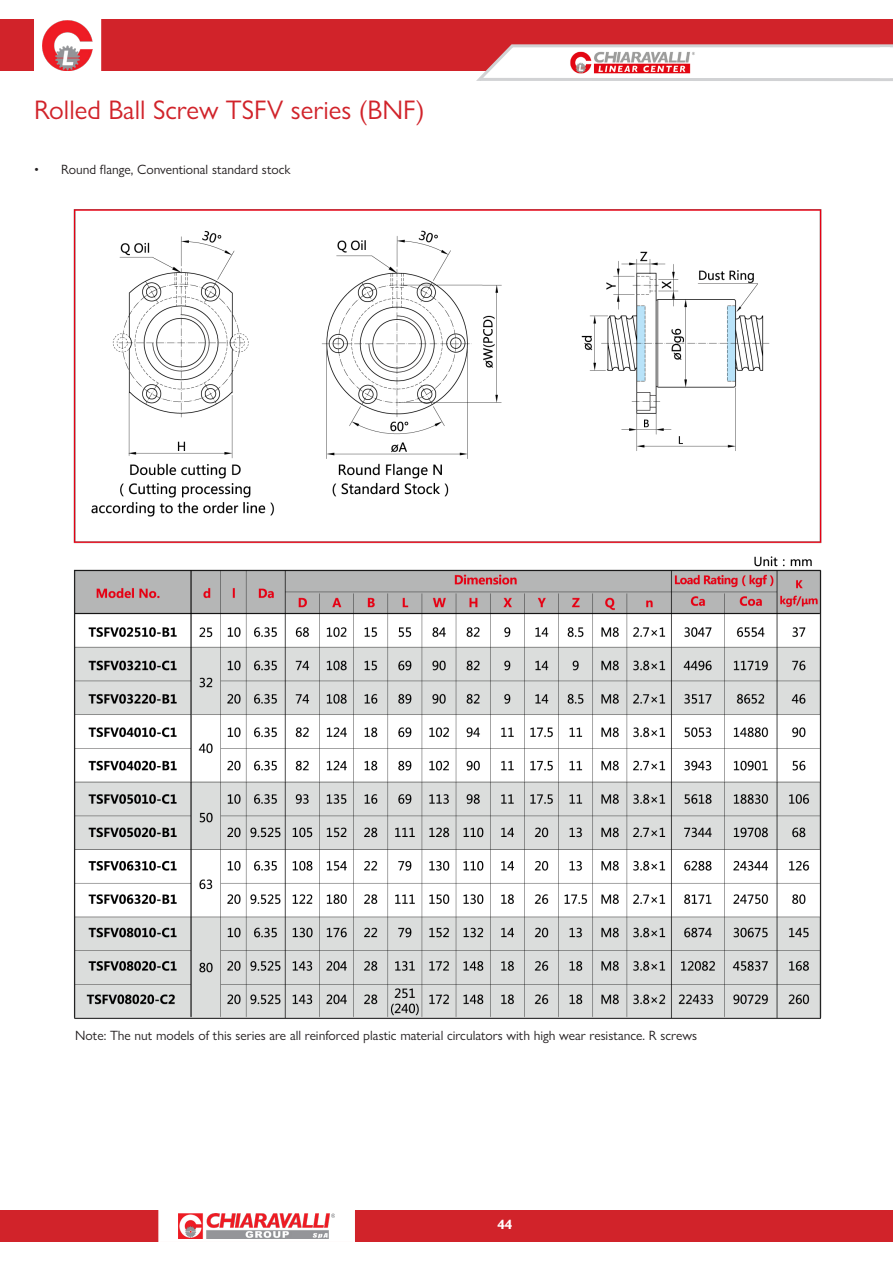
<style>
.page{position:relative;width:893px;height:1263px;background:#fff}
.page>*{position:absolute;margin:0;border:0;box-sizing:border-box;transform-origin:0 0}
.TitoloGrande{font:27px "Gill Sans Nova";color:#d1232a}
.t1{font:13.5px "Gill Sans Nova";color:#231f20}
.t2{font:700 13.5px "Gill Sans Nova";color:#fff}
</style>
<div class="page">
<div style="left:0;top:1210px;width:893px;height:32px;background:#d1232a"></div>
<div style="left:0;top:19px;width:893px;height:52px;background:#d1232a"></div>
<svg style="left:158px;top:1210px;width:197px;height:32px;background:#f8efef"></svg>
<img style="left:179px;top:1214px;width:155px;height:24px">
<svg style="left:476px;top:44px;width:417px;height:37px"></svg>
<img style="left:567px;top:48px;width:131px;height:29px">
<div style="left:34px;top:19px;width:67px;height:53px;background:#fff"></div>
<img style="left:43px;top:21px;width:50px;height:49px">
<img style="left:73px;top:209px;width:749px;height:810px">
<p class="TitoloGrande" style="left:34px;top:93px;width:392px">Rolled Ball Screw TSFV series (BNF)</p>
<p class="t1" style="left:34px;top:161px;width:258px">• Round flange, Conventional standard stock</p>
<p class="t1" style="left:75px;top:1027px;width:623px">Note: The nut models of this series are all reinforced plastic material circulators with high wear resistance. R screws</p>
<p class="t2" style="left:497px;top:1216px;width:17px">44</p>
</div>
